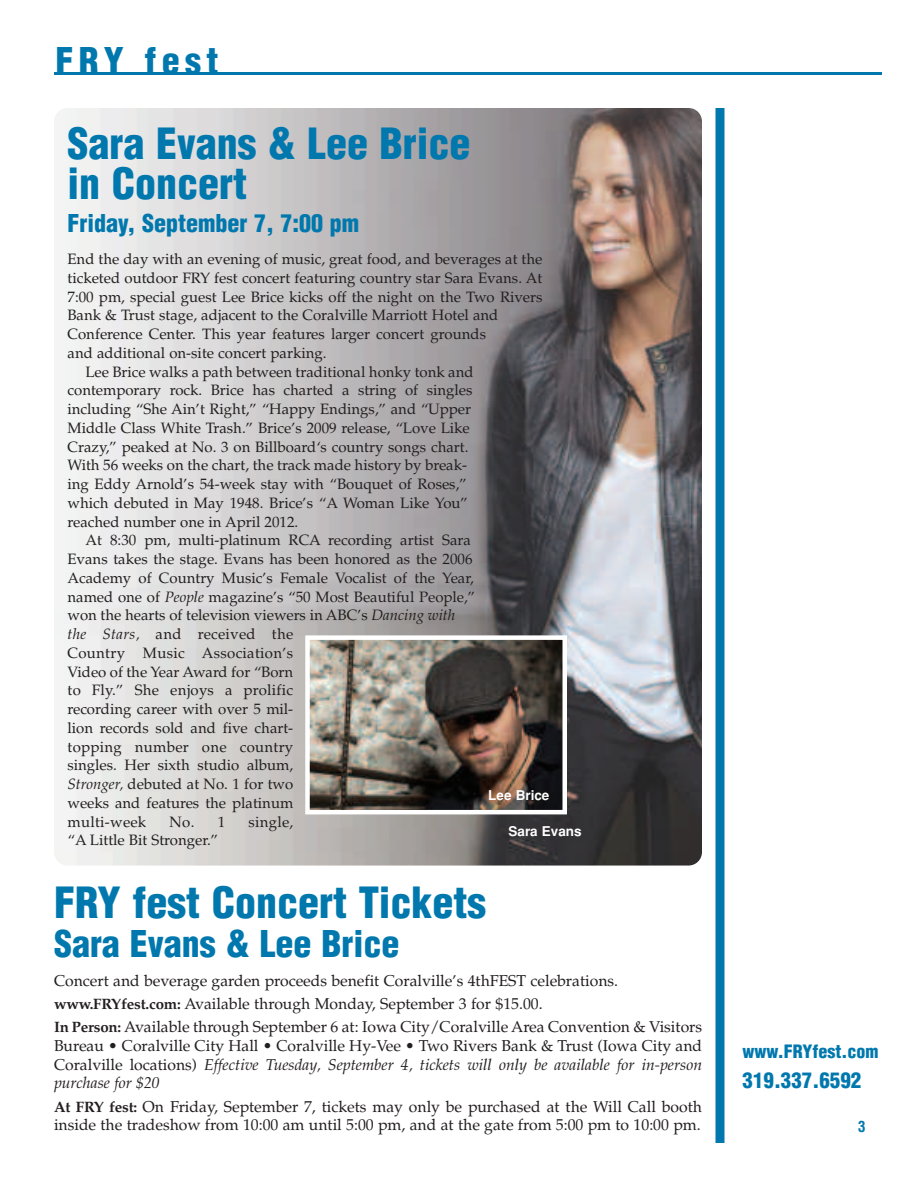
<style>
.page{position:relative;width:918px;height:1188px;background:#fff}
.page>*{position:absolute;margin:0;border:0;box-sizing:border-box;transform-origin:0 0}
.t1{font:900 condensed 42px/40.5px "Helvetica";color:#0078ae}
.t2{font:900 condensed 36px "Helvetica";color:#0078ae}
.t3{font:900 condensed 24px "Helvetica";color:#0078ae}
.t4{font:900 condensed 21px "Helvetica";color:#0078ae}
.t5{font:900 condensed 18px "Helvetica";color:#0078ae}
.t6{font:15.75px/18.8px "Palatino";color:#231f20}
.t7{font:15px "Palatino";color:#231f20}
.t8{font:15px "Palatino";letter-spacing:.02em;color:#231f20}
.t9{font:700 condensed 15px "Helvetica";color:#0078ae}
.t10{font:700 13.5px "Helvetica";color:#fff}
.s1{font-style:italic}
.s2{font-weight:700;font-size:15px}
</style>
<div class="page">
<img style="left:54px;top:108px;width:648px;height:758px">
<div style="left:716px;top:108px;width:8px;height:1035px;background:#0078ae"></div>
<hr style="left:54px;top:72px;width:828px;height:3px;background:#0078ae">
<img style="left:310px;top:640px;width:252px;height:169px">
<div style="left:305px;top:635px;width:262px;height:179px;border:4px solid #fff"></div>
<h2 class="t2" style="left:56px;top:40px;width:165px">FRY fest</h2>
<h1 class="t1" style="left:68px;top:124px;width:405px">Sara Evans &amp; Lee Brice in Concert</h1>
<h3 class="t3" style="left:68px;top:210px;width:293px">Friday, September 7, 7:00 pm</h3>
<p class="t7" style="left:68px;top:250px;width:476px">End the day with an evening of music, great food, and beverages at the</p>
<p class="t7" style="left:68px;top:269px;width:476px">ticketed outdoor FRY fest concert featuring country star Sara Evans. At</p>
<p class="t7" style="left:68px;top:288px;width:476px">7:00 pm, special guest Lee Brice kicks off the night on the Two Rivers</p>
<p class="t7" style="left:68px;top:307px;width:432px">Bank &amp; Trust stage, adjacent to the Coralville Marriott Hotel and</p>
<p class="t7" style="left:68px;top:325px;width:420px">Conference Center. This year features larger concert grounds</p>
<p class="t7" style="left:68px;top:344px;width:261px">and additional on-site concert parking.</p>
<p class="t7" style="left:86px;top:363px;width:390px">Lee Brice walks a path between traditional honky tonk and</p>
<p class="t7" style="left:68px;top:382px;width:406px">contemporary rock. Brice has charted a string of singles</p>
<p class="t7" style="left:68px;top:400px;width:405px">including “She Ain’t Right,” “Happy Endings,” and “Upper</p>
<p class="t7" style="left:68px;top:419px;width:404px">Middle Class White Trash.” Brice’s 2009 release, “Love Like</p>
<p class="t7" style="left:68px;top:438px;width:402px">Crazy,” peaked at No. 3 on Billboard‘s country songs chart.</p>
<p class="t7" style="left:68px;top:457px;width:401px">With 56 weeks on the chart, the track made history by break-</p>
<p class="t7" style="left:68px;top:475px;width:401px">ing Eddy Arnold’s 54-week stay with “Bouquet of Roses,”</p>
<p class="t7" style="left:68px;top:494px;width:402px">which debuted in May 1948. Brice’s “A Woman Like You”</p>
<p class="t7" style="left:68px;top:513px;width:232px">reached number one in April 2012.</p>
<p class="t7" style="left:86px;top:532px;width:387px">At 8:30 pm, multi-platinum RCA recording artist Sara</p>
<p class="t7" style="left:68px;top:550px;width:407px">Evans takes the stage. Evans has been honored as the 2006</p>
<p class="t7" style="left:68px;top:569px;width:408px">Academy of Country Music’s Female Vocalist of the Year,</p>
<p class="t7" style="left:68px;top:588px;width:409px">named one of <span class="s1">People</span> magazine’s “50 Most Beautiful People,”</p>
<p class="t7" style="left:68px;top:607px;width:389px">won the hearts of television viewers in ABC’s <span class="s1">Dancing with</span></p>
<p class="t8" style="left:68px;top:625px;width:227px"><span class="s1">the Stars,</span> and received the</p>
<p class="t8" style="left:68px;top:644px;width:227px">Country Music Association’s</p>
<p class="t7" style="left:68px;top:663px;width:227px">Video of the Year Award for “Born</p>
<p class="t8" style="left:67px;top:682px;width:227px">to Fly.” She enjoys a prolific</p>
<p class="t7" style="left:68px;top:700px;width:227px">recording career with over 5 mil-</p>
<p class="t7" style="left:68px;top:719px;width:227px">lion records sold and five chart-</p>
<p class="t8" style="left:68px;top:738px;width:227px">topping number one country</p>
<p class="t7" style="left:68px;top:757px;width:227px">singles. Her sixth studio album,</p>
<p class="t7" style="left:68px;top:775px;width:227px"><span class="s1">Stronger,</span> debuted at No. 1 for two</p>
<p class="t7" style="left:68px;top:794px;width:227px">weeks and features the platinum</p>
<p class="t8" style="left:68px;top:813px;width:80px">multi-week</p>
<p class="t7" style="left:170px;top:813px;width:57px">No. 1</p>
<p class="t7" style="left:248px;top:813px;width:46px">single,</p>
<p class="t7" style="left:68px;top:832px;width:152px">“A Little Bit Stronger.”</p>
<h1 class="t1" style="left:54px;top:883px;width:434px">FRY fest Concert Tickets</h1>
<h2 class="t2" style="left:54px;top:924px;width:347px">Sara Evans &amp; Lee Brice</h2>
<p class="t6" style="left:54px;top:968px;width:650px;line-height:23.2px">Concert and beverage garden proceeds benefit Coralville’s 4thFEST celebrations. <span class="s2">www.FRYfest.com:</span> Available through Monday, September 3 for $15.00.<br><span class="s2">In Person:</span> Available through September 6 at: Iowa City/Coralville Area Convention &amp; Visitors</p>
<p class="t6" style="left:54px;top:1036px;width:650px;text-align:justify">Bureau • Coralville City Hall • Coralville Hy-Vee • Two Rivers Bank &amp; Trust (Iowa City and Coralville locations) <span class="s1">Effective Tuesday, September 4, tickets will only be available for in-person purchase for $20</span></p>
<p class="t6" style="left:54px;top:1097px;width:650px"><span class="s2">At FRY fest:</span> On Friday, September 7, tickets may only be purchased at the Will Call booth inside the tradeshow from 10:00 am until 5:00 pm, and at the gate from 5:00 pm to 10:00 pm.</p>
<p class="t10" style="left:488px;top:788px;width:63px">Lee Brice</p>
<p class="t10" style="left:508px;top:824px;width:75px">Sara Evans</p>
<p class="t5" style="left:742px;top:1041px;width:138px">www.FRYfest.com</p>
<h3 class="t4" style="left:742px;top:1068px;width:120px">319.337.6592</h3>
<p class="t9" style="left:858px;top:1118px;width:9px">3</p>
</div>
